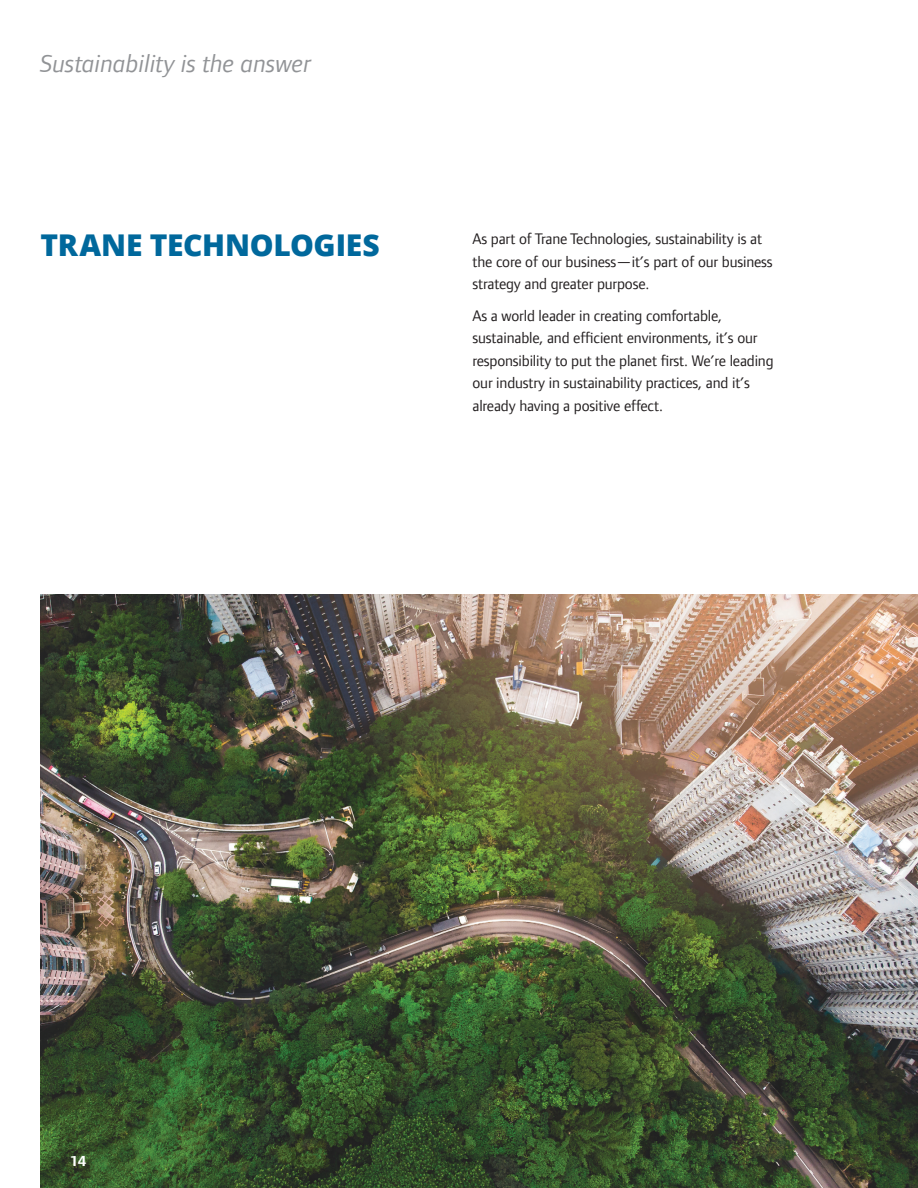
<style>
.page{position:relative;width:918px;height:1188px;background:#fff}
.page>*{position:absolute;margin:0;border:0;box-sizing:border-box;transform-origin:0 0}
.t1{font:800 30px "Open Sans";letter-spacing:-.01em;color:#00689c}
.t2{font:italic 25.5px "Foundry Form Sans";color:#919396}
.t3{font:15.75px/22.5px "Foundry Form Sans";letter-spacing:-.01em;color:#231f20}
.t4{font:700 15px "Foundry Form Sans";color:#fff}
</style>
<div class="page">
<img style="left:40px;top:594px;width:878px;height:594px">
<h2 class="t2" style="left:40px;top:49px;width:272px">Sustainability is the answer</h2>
<h1 class="t1" style="left:40px;top:223px;width:341px">TRANE TECHNOLOGIES</h1>
<p class="t3" style="left:472px;top:228px;width:302px">As part of Trane Technologies, sustainability is at the core of our business—it’s part of our business strategy and greater purpose.</p>
<p class="t3" style="left:472px;top:304px;width:303px">As a world leader in creating comfortable, sustainable, and efficient environments, it’s our responsibility to put the planet first. We’re leading our industry in sustainability practices, and it’s already having a positive effect.</p>
<p class="t4" style="left:70px;top:1153px;width:17px">14</p>
</div>
